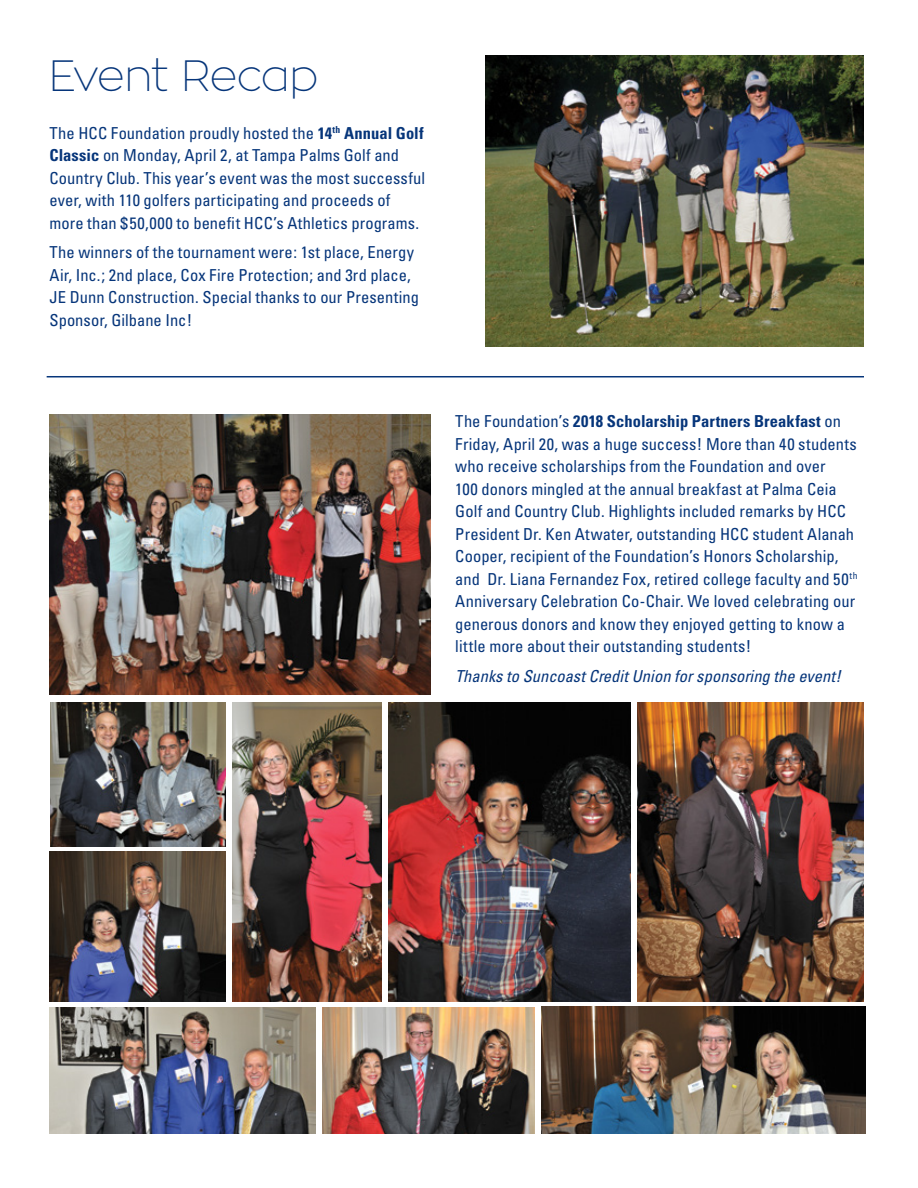
<style>
.page{position:relative;width:918px;height:1188px;background:#fff}
.page>*{position:absolute;margin:0;border:0;box-sizing:border-box;transform-origin:0 0}
.t1{font:100 43.5px "Zona Pro";letter-spacing:-.02em;color:#06357a}
.t2{font:condensed 16.5px/22.5px "Univers";letter-spacing:.005em;color:#06357a}
.t3{font:italic condensed 16.5px "Univers";letter-spacing:.005em;color:#06357a}
.s1{font-weight:700}
</style>
<div class="page">
<img style="left:485px;top:56px;width:379px;height:290px">
<img style="left:49px;top:414px;width:381px;height:280px">
<hr style="left:47px;top:376px;width:817px;height:1px;background:#06357a">
<img style="left:50px;top:703px;width:175px;height:143px">
<img style="left:541px;top:1007px;width:325px;height:127px">
<img style="left:232px;top:703px;width:149px;height:298px">
<img style="left:637px;top:702px;width:227px;height:299px">
<img style="left:323px;top:1007px;width:212px;height:127px">
<img style="left:49px;top:1007px;width:266px;height:127px">
<img style="left:388px;top:703px;width:242px;height:298px">
<img style="left:49px;top:852px;width:176px;height:149px">
<h1 class="t1" style="left:49px;top:49px;width:271px">Event Recap</h1>
<p class="t2" style="left:49px;top:122px;width:377px">The HCC Foundation proudly hosted the <span class="s1">14</span><sup>th</sup> <span class="s1">Annual Golf Classic</span> on Monday, April 2, at Tampa Palms Golf and Country Club. This year’s event was the most successful ever, with 110 golfers participating and proceeds of more than $50,000 to benefit HCC’s Athletics programs.</p>
<p class="t2" style="left:49px;top:241px;width:371px">The winners of the tournament were: 1st place, Energy Air, Inc.; 2nd place, Cox Fire Protection; and 3rd place, JE Dunn Construction. Special thanks to our Presenting Sponsor, Gilbane Inc!</p>
<p class="t2" style="left:455px;top:410px;width:404px">The Foundation’s <span class="s1">2018 Scholarship Partners Breakfast</span> on Friday, April 20, was a huge success! More than 40 students who receive scholarships from the Foundation and over<br>100 donors mingled at the annual breakfast at Palma Ceia Golf and Country Club. Highlights included remarks by HCC President Dr. Ken Atwater, outstanding HCC student Alanah Cooper, recipient of the Foundation’s Honors Scholarship, and Dr. Liana Fernandez Fox, retired college faculty and 50<sup>th </sup>Anniversary Celebration Co-Chair. We loved celebrating our generous donors and know they enjoyed getting to know a little more about their outstanding students!</p>
<p class="t3" style="left:455px;top:665px;width:387px">Thanks to Suncoast Credit Union for sponsoring the event!</p>
</div>
